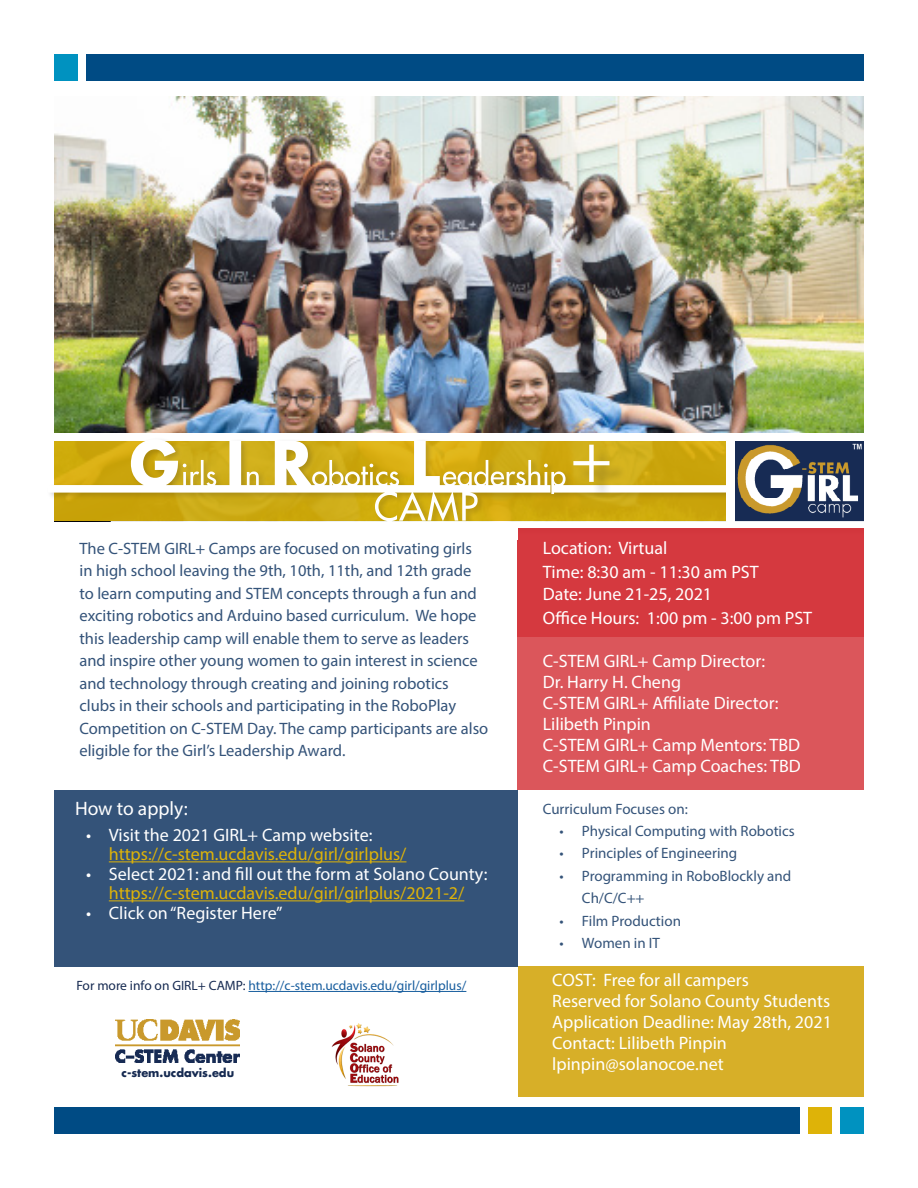
<style>
.page{position:relative;width:918px;height:1188px;background:#fff}
.page>*{position:absolute;margin:0;border:0;box-sizing:border-box;transform-origin:0 0}
.t1{font:69.9px "Myriad Pro";color:#fff}
.t2{font:19.5px "Myriad Pro";color:#fff}
.t3{font:18px/21px "Myriad Pro";color:#fff}
.t4{font:18px/19.5px "Myriad Pro";color:#deb308}
.t5{font:16.5px/22.5px "Myriad Pro";color:#345379}
.t6{font:15px/22.5px "Myriad Pro";color:#345379}
.t7{font:13.5px "Myriad Pro";color:#175d9e}
.t8{font:700 11.4px "Futura UC Davis";color:#162a51}
.s1{color:#fff}
.s2{color:#162a51}
</style>
<div class="page">
<div style="left:54px;top:1107px;width:746px;height:27px;background:#004b84"></div>
<div style="left:86px;top:54px;width:778px;height:27px;background:#004b84"></div>
<div style="left:840px;top:1107px;width:24px;height:27px;background:#0092c0"></div>
<div style="left:54px;top:54px;width:24px;height:27px;background:#0092c0"></div>
<div style="left:808px;top:1107px;width:24px;height:27px;background:#deb308"></div>
<img style="left:54px;top:97px;width:810px;height:336px">
<img style="left:116px;top:1020px;width:123px;height:42px">
<div style="left:518px;top:967px;width:348px;height:130px;background:#d7af28"></div>
<img style="left:331px;top:1023px;width:68px;height:64px">
<svg style="left:50px;top:441px;width:814px;height:88px"></svg>
<div style="left:864px;top:0;width:53px;height:1188px;background:#fff"></div>
<div style="left:727px;top:436px;width:8px;height:87px;background:#fff"></div>
<hr style="left:249px;top:991px;width:217px;height:1px;background:#175d9e">
<div style="left:518px;top:529px;width:346px;height:261px;background:#d5393f"></div>
<div style="left:518px;top:637px;width:346px;height:153px;background:#db565b"></div>
<div style="left:54px;top:790px;width:464px;height:177px;background:#345379"></div>
<hr style="left:109px;top:861px;width:297px;height:1px;background:#deb308">
<hr style="left:109px;top:900px;width:355px;height:1px;background:#deb308">
<div style="left:51px;top:524px;width:467px;height:16px;background:#fff"></div>
<div style="left:576px;top:447px;width:52px;height:53px;background:#231f20;opacity:.24"></div>
<p class="t5" style="left:80px;top:537px;width:410px">The C-STEM GIRL+ Camps are focused on motivating girls in high school leaving the 9th, 10th, 11th, and 12th grade to learn computing and STEM concepts through a fun and exciting robotics and Arduino based curriculum. We hope this leadership camp will enable them to serve as leaders and inspire other young women to gain interest in science and technology through creating and joining robotics clubs in their schools and participating in the RoboPlay Competition on C-STEM Day. The camp participants are also eligible for the Girl’s Leadership Award.</p>
<p class="t1" style="left:571px;top:415px;width:43px">+</p>
<p class="t3" style="left:543px;top:538px;width:126px">Location: Virtual</p>
<p class="t3" style="left:543px;top:562px;width:217px">Time: 8:30 am - 11:30 am PST</p>
<p class="t3" style="left:543px;top:583px;width:171px">Date: June 21-25, 2021</p>
<p class="t3" style="left:543px;top:607px;width:271px">Office Hours: 1:00 pm - 3:00 pm PST</p>
<p class="t3" style="left:543px;top:650px;width:224px">C-STEM GIRL+ Camp Director:</p>
<p class="t3" style="left:543px;top:671px;width:140px">Dr. Harry H. Cheng</p>
<p class="t3" style="left:543px;top:692px;width:237px">C-STEM GIRL+ Affiliate Director:<br>Lilibeth Pinpin</p>
<p class="t3" style="left:543px;top:734px;width:259px">C-STEM GIRL+ Camp Mentors: TBD</p>
<p class="t3" style="left:543px;top:755px;width:260px">C-STEM GIRL+ Camp Coaches: TBD</p>
<p class="t2" style="left:75px;top:796px;width:114px">How to apply:</p>
<p class="t6" style="left:543px;top:798px;width:147px">Curriculum Focuses on:</p>
<p class="t4" style="left:109px;top:825px;width:299px;text-indent:-22px"><span class="s1">• Visit the 2021 GIRL+ Camp website: </span>https://c-stem.ucdavis.edu/girl/girlplus/</p>
<p class="t4" style="left:86px;top:864px;width:403px;text-align:center"><span class="s1">• Select 2021: and fill out the form at Solano County: </span>https://c-stem.ucdavis.edu/girl/girlplus/2021-2/</p>
<p class="t3" style="left:86px;top:902px;width:198px">• Click on “Register Here”</p>
<p class="t6" style="left:559px;top:819px;width:237px">• Physical Computing with Robotics</p>
<p class="t6" style="left:559px;top:842px;width:179px">• Principles of Engineering</p>
<p class="t6" style="left:582px;top:864px;width:211px;text-indent:-22px">• Programming in RoboBlockly and<br>Ch/C/C++</p>
<p class="t6" style="left:559px;top:909px;width:123px">• Film Production</p>
<p class="t6" style="left:559px;top:932px;width:102px">• Women in IT</p>
<p class="t7" style="left:76px;top:977px;width:391px"><span class="s2">For more info on GIRL+ CAMP:</span> http://c-stem.ucdavis.edu/girl/girlplus/</p>
<p class="t8" style="left:122px;top:1065px;width:114px">c-stem.ucdavis.edu</p>
<p class="t3" style="left:552px;top:969px;width:198px">COST: Free for all campers</p>
<p class="t3" style="left:552px;top:990px;width:280px">Reserved for Solano County Students</p>
<p class="t3" style="left:552px;top:1011px;width:281px">Application Deadline: May 28th, 2021</p>
<p class="t3" style="left:552px;top:1032px;width:176px">Contact: Lilibeth Pinpin</p>
<p class="t3" style="left:552px;top:1053px;width:173px">lpinpin@solanocoe.net</p>
</div>
